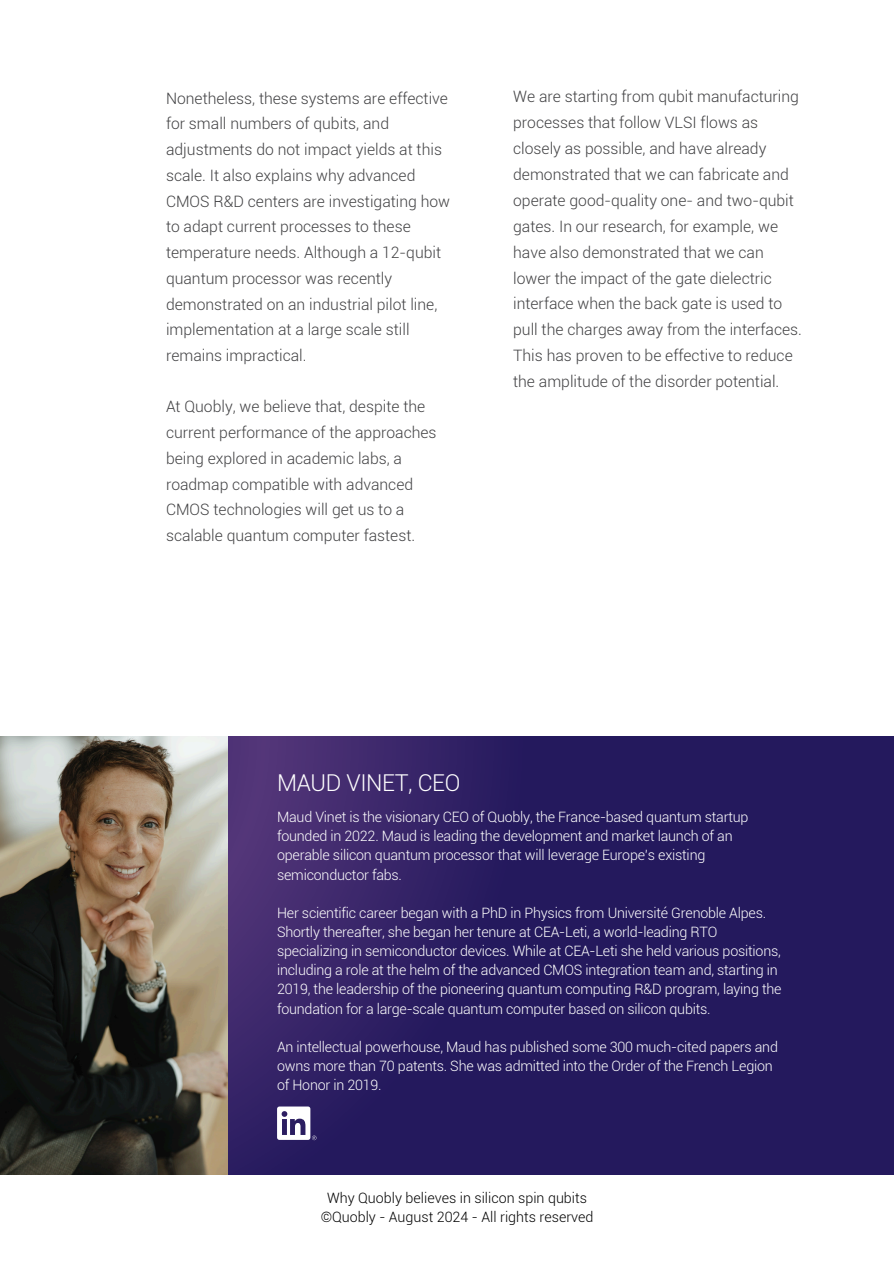
<style>
.page{position:relative;width:894px;height:1264px;background:#fff}
.page>*{position:absolute;margin:0;border:0;box-sizing:border-box;transform-origin:0 0}
.t1{font:300 23.25px "Roboto";letter-spacing:-.015em;color:#fff}
.t2{font:300 15.75px/25.7px "Roboto";color:#414143}
.t3{font:300 14.25px/19.2px "Roboto";letter-spacing:-.015em;color:#fff}
.t4{font:300 14.25px "Roboto";color:#000}
</style>
<div class="page">
<svg style="left:228px;top:736px;width:665px;height:438px;background:#2a1d61"></svg>
<img style="left:0;top:736px;width:228px;height:438px">
<svg style="left:277px;top:1106px;width:39px;height:34px"></svg>
<p class="t2" style="left:166px;top:85px;width:285px">Nonetheless, these systems are effective for small numbers of qubits, and adjustments do not impact yields at this scale. It also explains why advanced CMOS R&amp;D centers are investigating how to adapt current processes to these temperature needs. Although a 12-qubit quantum processor was recently demonstrated on an industrial pilot line, implementation at a large scale still remains impractical.</p>
<p class="t2" style="left:166px;top:394px;width:272px">At Quobly, we believe that, despite the current performance of the approaches being explored in academic labs, a roadmap compatible with advanced CMOS technologies will get us to a scalable quantum computer fastest.</p>
<p class="t2" style="left:513px;top:84px;width:290px">We are starting from qubit manufacturing processes that follow VLSI flows as closely as possible, and have already demonstrated that we can fabricate and operate good-quality one- and two-qubit gates. In our research, for example, we have also demonstrated that we can lower the impact of the gate dielectric interface when the back gate is used to pull the charges away from the interfaces.<br>This has proven to be effective to reduce the amplitude of the disorder potential.</p>
<h1 class="t1" style="left:277px;top:769px;width:185px">MAUD VINET, CEO</h1>
<p class="t3" style="left:277px;top:807px;width:472px">Maud Vinet is the visionary CEO of Quobly, the France-based quantum startup founded in 2022. Maud is leading the development and market launch of an operable silicon quantum processor that will leverage Europe’s existing semiconductor fabs.</p>
<p class="t3" style="left:277px;top:903px;width:506px">Her scientific career began with a PhD in Physics from Université Grenoble Alpes.<br>Shortly thereafter, she began her tenure at CEA-Leti, a world-leading RTO specializing in semiconductor devices. While at CEA-Leti she held various positions, including a role at the helm of the advanced CMOS integration team and, starting in 2019, the leadership of the pioneering quantum computing R&amp;D program, laying the foundation for a large-scale quantum computer based on silicon qubits.</p>
<p class="t3" style="left:277px;top:1037px;width:502px">An intellectual powerhouse, Maud has published some 300 much-cited papers and owns more than 70 patents. She was admitted into the Order of the French Legion of Honor in 2019.</p>
<p class="t4" style="left:327px;top:1189px;width:261px">Why Quobly believes in silicon spin qubits</p>
<p class="t4" style="left:320px;top:1208px;width:274px">©Quobly - August 2024 - All rights reserved</p>
</div>
